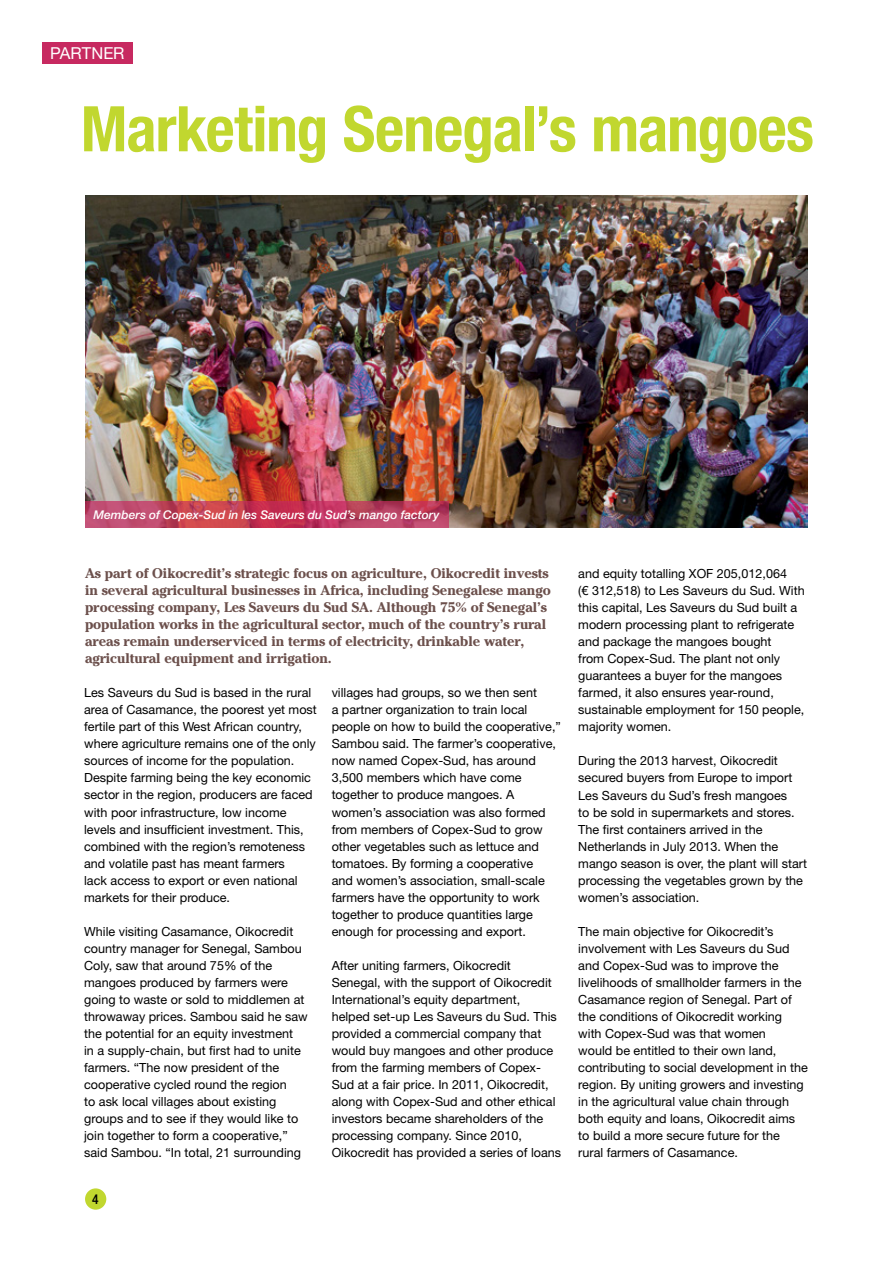
<style>
.page{position:relative;width:893px;height:1263px;background:#fff}
.page>*{position:absolute;margin:0;border:0;box-sizing:border-box;transform-origin:0 0}
.t1{font:700 condensed 63px "Helvetica Neue LT Std";letter-spacing:-.015em;color:#c1d72f}
.t2{font:16.5px "Helvetica Neue LT Std";color:#fff}
.t3{font:700 13.8px/17px "Cheltenham";letter-spacing:-.005em;color:#6c504c}
.t4{font:500 condensed 13.5px "Helvetica Neue LT Std";color:#000}
.t5{font:12.6px/17px "Helvetica Neue LT Std";color:#000}
.t6{font:italic 500 12px "Helvetica Neue LT Std";color:#fff}
</style>
<div class="page">
<div style="left:43px;top:43px;width:90px;height:21px;background:#c72960"></div>
<div style="left:85px;top:1188px;width:21px;height:22px;background:#c1d72f;border-radius:50%"></div>
<img style="left:85px;top:196px;width:723px;height:331px">
<svg style="left:85px;top:501px;width:363px;height:26px"></svg>
<h2 class="t2" style="left:50px;top:43px;width:76px">PARTNER</h2>
<h1 class="t1" style="left:81px;top:91px;width:735px">Marketing Senegal’s mangoes</h1>
<p class="t6" style="left:94px;top:507px;width:348px">Members of Copex-Sud in les Saveurs du Sud’s mango factory</p>
<p class="t3" style="left:85px;top:565px;width:467px">As part of Oikocredit’s strategic focus on agriculture, Oikocredit invests in several agricultural businesses in Africa, including Senegalese mango processing company, Les Saveurs du Sud SA. Although 75% of Senegal’s population works in the agricultural sector, much of the country’s rural areas remain underserviced in terms of electricity, drinkable water, agricultural equipment and irrigation.</p>
<p class="t5" style="left:84px;top:684px;width:234px">Les Saveurs du Sud is based in the rural area of Casamance, the poorest yet most fertile part of this West African country, where agriculture remains one of the only sources of income for the population.<br>Despite farming being the key economic sector in the region, producers are faced with poor infrastructure, low income levels and insufficient investment. This, combined with the region’s remoteness and volatile past has meant farmers<br>lack access to export or even national markets for their produce.</p>
<p class="t5" style="left:84px;top:922px;width:225px">While visiting Casamance, Oikocredit country manager for Senegal, Sambou Coly, saw that around 75% of the mangoes produced by farmers were going to waste or sold to middlemen at throwaway prices. Sambou said he saw the potential for an equity investment<br>in a supply-chain, but first had to unite farmers. “The now president of the cooperative cycled round the region<br>to ask local villages about existing groups and to see if they would like to join together to form a cooperative,” said Sambou. “In total, 21 surrounding</p>
<p class="t4" style="left:92px;top:1191px;width:8px">4</p>
<p class="t5" style="left:332px;top:684px;width:231px">villages had groups, so we then sent<br>a partner organization to train local people on how to build the cooperative,” Sambou said. The farmer’s cooperative, now named Copex-Sud, has around 3,500 members which have come together to produce mangoes. A women’s association was also formed from members of Copex-Sud to grow other vegetables such as lettuce and tomatoes. By forming a cooperative<br>and women’s association, small-scale farmers have the opportunity to work together to produce quantities large enough for processing and export.</p>
<p class="t5" style="left:332px;top:956px;width:231px">After uniting farmers, Oikocredit Senegal, with the support of Oikocredit International’s equity department, helped set-up Les Saveurs du Sud. This provided a commercial company that would buy mangoes and other produce from the farming members of Copex-Sud at a fair price. In 2011, Oikocredit, along with Copex-Sud and other ethical investors became shareholders of the processing company. Since 2010, Oikocredit has provided a series of loans</p>
<p class="t5" style="left:578px;top:565px;width:228px">and equity totalling XOF 205,012,064<br>(€ 312,518) to Les Saveurs du Sud. With this capital, Les Saveurs du Sud built a modern processing plant to refrigerate and package the mangoes bought<br>from Copex-Sud. The plant not only guarantees a buyer for the mangoes farmed, it also ensures year-round, sustainable employment for 150 people, majority women.</p>
<p class="t5" style="left:578px;top:752px;width:230px">During the 2013 harvest, Oikocredit secured buyers from Europe to import Les Saveurs du Sud’s fresh mangoes<br>to be sold in supermarkets and stores.<br>The first containers arrived in the Netherlands in July 2013. When the mango season is over, the plant will start processing the vegetables grown by the women’s association.</p>
<p class="t5" style="left:578px;top:922px;width:231px">The main objective for Oikocredit’s involvement with Les Saveurs du Sud and Copex-Sud was to improve the livelihoods of smallholder farmers in the Casamance region of Senegal. Part of the conditions of Oikocredit working with Copex-Sud was that women<br>would be entitled to their own land, contributing to social development in the region. By uniting growers and investing in the agricultural value chain through both equity and loans, Oikocredit aims to build a more secure future for the rural farmers of Casamance.</p>
</div>
